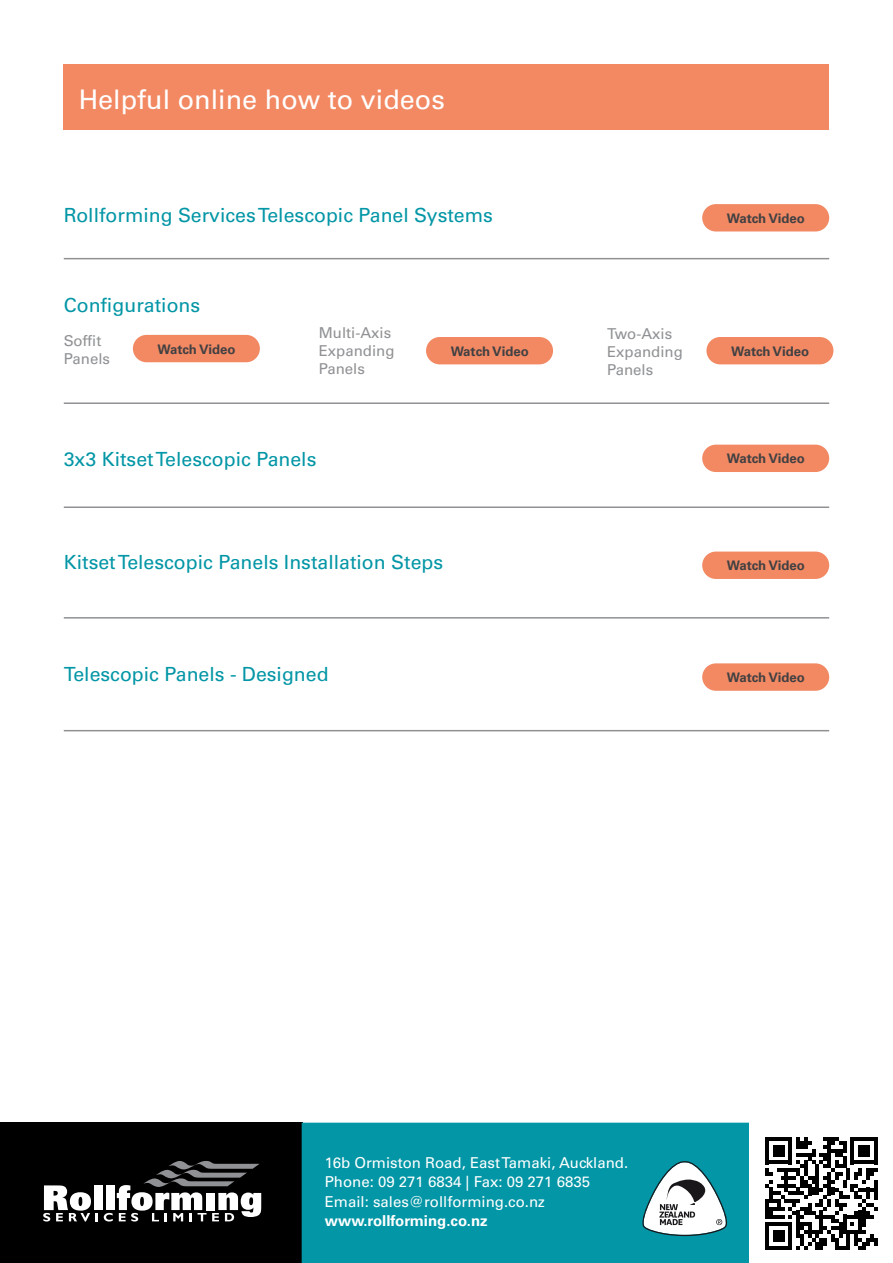
<style>
.page{position:relative;width:893px;height:1263px;background:#fff}
.page>*{position:absolute;margin:0;border:0;box-sizing:border-box;transform-origin:0 0}
.t1{font:27px "Univers LT Std";color:#fff}
.t2{font:19.5px "Univers LT Std";color:#0396a6}
.t3{font:15px/19.5px "Univers LT Std";color:#fff}
.t4{font:15px/18px "Univers LT Std";color:#8f9194}
.t5{font:700 15px "Univers LT Std";color:#fff}
.t6{font:700 13.2px "Univers LT Std";color:#414042}
</style>
<div class="page">
<div style="left:0;top:1122px;width:302px;height:141px;background:#000"></div>
<div style="left:94px;top:1185px;width:8px;height:25px;background:#fff"></div>
<svg style="left:43px;top:1185px;width:55px;height:36px"></svg>
<svg style="left:104px;top:1161px;width:157px;height:60px"></svg>
<div style="left:302px;top:1123px;width:447px;height:140px;background:#0396a6"></div>
<svg style="left:765px;top:1137px;width:112px;height:112px"></svg>
<div style="left:702px;top:204px;width:127px;height:27px;background:#f28963;border-radius:14px"></div>
<div style="left:64px;top:64px;width:765px;height:65px;background:#f28963"></div>
<div style="left:426px;top:337px;width:127px;height:27px;background:#f28963;border-radius:14px"></div>
<div style="left:706px;top:337px;width:127px;height:27px;background:#f28963;border-radius:14px"></div>
<div style="left:133px;top:335px;width:127px;height:27px;background:#f28963;border-radius:14px"></div>
<hr style="left:64px;top:258px;width:765px;height:1px;background:#8f9194">
<hr style="left:64px;top:402px;width:765px;height:2px;background:#8f9194">
<hr style="left:64px;top:730px;width:765px;height:1px;background:#8f9194">
<div style="left:702px;top:552px;width:127px;height:27px;background:#f28963;border-radius:14px"></div>
<hr style="left:64px;top:506px;width:765px;height:2px;background:#8f9194">
<div style="left:702px;top:663px;width:127px;height:28px;background:#f28963;border-radius:14px"></div>
<hr style="left:64px;top:617px;width:765px;height:1px;background:#8f9194">
<div style="left:702px;top:445px;width:127px;height:27px;background:#f28963;border-radius:14px"></div>
<svg style="left:642px;top:1161px;width:85px;height:75px"></svg>
<h1 class="t1" style="left:79px;top:83px;width:368px">Helpful online how to videos</h1>
<p class="t2" style="left:64px;top:204px;width:431px">Rollforming Services Telescopic Panel Systems</p>
<p class="t6" style="left:727px;top:211px;width:80px">Watch Video</p>
<p class="t2" style="left:64px;top:293px;width:138px">Configurations</p>
<p class="t4" style="left:64px;top:331px;width:48px">Soffit<br>Panels</p>
<p class="t6" style="left:451px;top:343px;width:80px">Watch Video</p>
<p class="t4" style="left:319px;top:324px;width:77px">Multi-Axis<br>Expanding<br>Panels</p>
<p class="t4" style="left:607px;top:325px;width:77px">Two-Axis<br>Expanding<br>Panels</p>
<p class="t6" style="left:158px;top:341px;width:80px">Watch Video</p>
<p class="t6" style="left:731px;top:343px;width:80px">Watch Video</p>
<p class="t2" style="left:64px;top:448px;width:254px">3x3 Kitset Telescopic Panels</p>
<p class="t6" style="left:727px;top:451px;width:80px">Watch Video</p>
<p class="t2" style="left:64px;top:551px;width:381px">Kitset Telescopic Panels Installation Steps</p>
<p class="t6" style="left:727px;top:558px;width:80px">Watch Video</p>
<p class="t2" style="left:64px;top:662px;width:266px">Telescopic Panels - Designed</p>
<p class="t6" style="left:727px;top:670px;width:80px">Watch Video</p>
<p class="t3" style="left:325px;top:1152px;width:305px">16b Ormiston Road, East Tamaki, Auckland.<br>Phone: 09 271 6834 | Fax: 09 271 6835<br>Email: sales@rollforming.co.nz</p>
<p class="t5" style="left:325px;top:1212px;width:165px">www.rollforming.co.nz</p>
</div>
